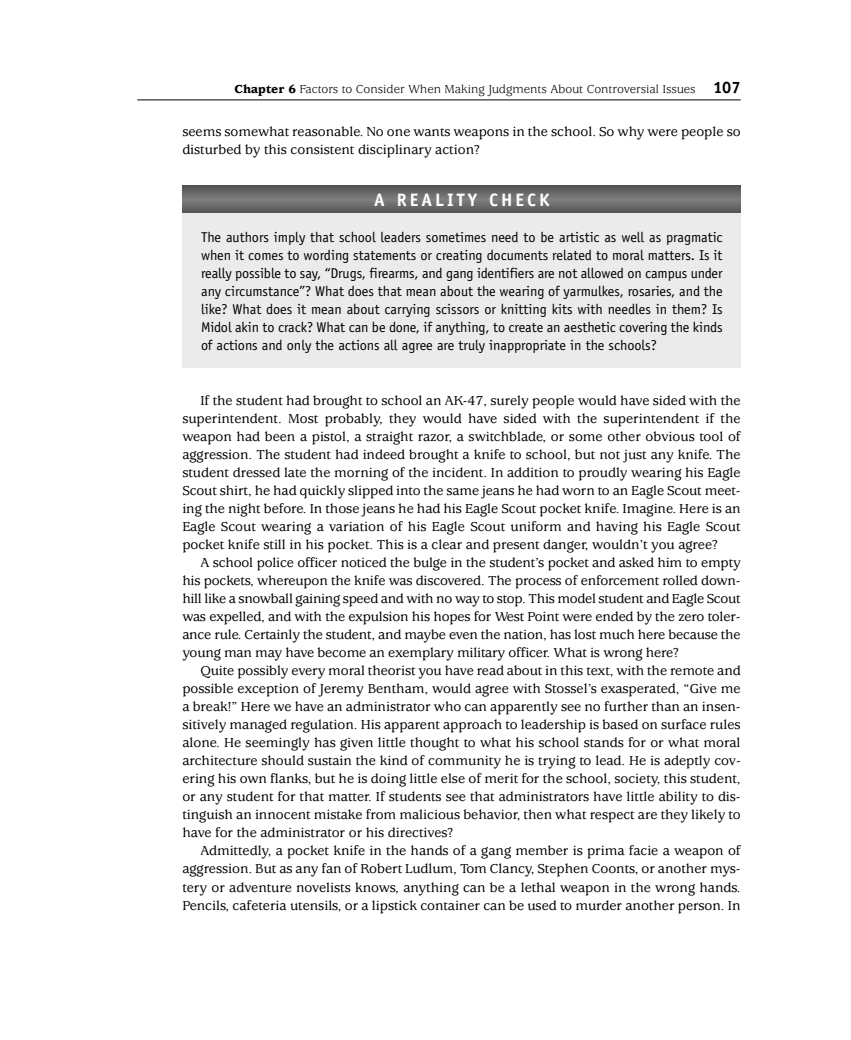
<style>
.page{position:relative;width:851px;height:1040px;background:#fff}
.page>*{position:absolute;margin:0;border:0;box-sizing:border-box;transform-origin:0 0}
.t1{font:700 18px "Officina Sans";letter-spacing:.165em;color:#fff}
.t2{font:500 14.25px/18px "Usherwood";color:#000}
.t3{font:14.25px/18px "Officina Sans";color:#000;text-align:justify}
.t4{font:500 14.25px "Usherwood";letter-spacing:-.02em;color:#000}
.t5{font:12.75px "Usherwood";color:#000}
.s1{font-weight:900}
.s2{font-family:"Officina Sans";font-weight:700;font-size:16.5px}
</style>
<div class="page">
<hr style="left:137px;top:100px;width:603px;height:1px;background:#000">
<div style="left:182px;top:199px;width:558px;height:168px;background:#ebebeb"></div>
<svg style="left:182px;top:185px;width:558px;height:27px;background:#686868"></svg>
<p class="t5" style="left:235px;top:84px;width:507px"><span class="s1">Chapter 6</span> Factors to Consider When Making Judgments About Controversial Issues <span class="s2">107</span></p>
<p class="t2" style="left:182px;top:124px;width:559px">seems somewhat reasonable. No one wants weapons in the school. So why were people so disturbed by this consistent disciplinary action?</p>
<p class="t1" style="left:374px;top:193px;width:177px">A REALITY CHECK</p>
<p class="t3" style="left:201px;top:229px;width:523px">The authors imply that school leaders sometimes need to be artistic as well as pragmatic when it comes to wording statements or creating documents related to moral matters. Is it really possible to say, “Drugs, firearms, and gang identifiers are not allowed on campus under any circumstance”? What does that mean about the wearing of yarmulkes, rosaries, and the like? What does it mean about carrying scissors or knitting kits with needles in them? Is Midol akin to crack? What can be done, if anything, to create an aesthetic covering the kinds of actions and only the actions all agree are truly inappropriate in the schools?</p>
<p class="t2" style="left:200px;top:393px;width:542px">If the student had brought to school an AK-47, surely people would have sided with the</p>
<p class="t2" style="left:182px;top:411px;width:559px">superintendent. Most probably, they would have sided with the superintendent if the</p>
<p class="t2" style="left:182px;top:429px;width:560px">weapon had been a pistol, a straight razor, a switchblade, or some other obvious tool of</p>
<p class="t2" style="left:182px;top:447px;width:559px">aggression. The student had indeed brought a knife to school, but not just any knife. The</p>
<p class="t2" style="left:182px;top:465px;width:559px">student dressed late the morning of the incident. In addition to proudly wearing his Eagle</p>
<p class="t2" style="left:182px;top:483px;width:560px">Scout shirt, he had quickly slipped into the same jeans he had worn to an Eagle Scout meet-</p>
<p class="t2" style="left:182px;top:501px;width:559px">ing the night before. In those jeans he had his Eagle Scout pocket knife. Imagine. Here is an</p>
<p class="t2" style="left:182px;top:519px;width:559px">Eagle Scout wearing a variation of his Eagle Scout uniform and having his Eagle Scout</p>
<p class="t2" style="left:182px;top:537px;width:537px">pocket knife still in his pocket. This is a clear and present danger, wouldn’t you agree?</p>
<p class="t2" style="left:200px;top:555px;width:541px">A school police officer noticed the bulge in the student’s pocket and asked him to empty</p>
<p class="t2" style="left:182px;top:573px;width:559px">his pockets, whereupon the knife was discovered. The process of enforcement rolled down-</p>
<p class="t4" style="left:182px;top:593px;width:559px">hill like a snowball gaining speed and with no way to stop. This model student and Eagle Scout</p>
<p class="t2" style="left:182px;top:609px;width:559px">was expelled, and with the expulsion his hopes for West Point were ended by the zero toler-</p>
<p class="t2" style="left:182px;top:627px;width:559px">ance rule. Certainly the student, and maybe even the nation, has lost much here because the</p>
<p class="t2" style="left:182px;top:645px;width:498px">young man may have become an exemplary military officer. What is wrong here?</p>
<p class="t2" style="left:200px;top:663px;width:542px">Quite possibly every moral theorist you have read about in this text, with the remote and</p>
<p class="t2" style="left:182px;top:681px;width:560px">possible exception of Jeremy Bentham, would agree with Stossel’s exasperated, “Give me</p>
<p class="t2" style="left:182px;top:699px;width:560px">a break!” Here we have an administrator who can apparently see no further than an insen-</p>
<p class="t2" style="left:182px;top:717px;width:559px">sitively managed regulation. His apparent approach to leadership is based on surface rules</p>
<p class="t2" style="left:182px;top:735px;width:559px">alone. He seemingly has given little thought to what his school stands for or what moral</p>
<p class="t2" style="left:182px;top:753px;width:560px">architecture should sustain the kind of community he is trying to lead. He is adeptly cov-</p>
<p class="t2" style="left:182px;top:771px;width:560px">ering his own flanks, but he is doing little else of merit for the school, society, this student,</p>
<p class="t2" style="left:182px;top:789px;width:560px">or any student for that matter. If students see that administrators have little ability to dis-</p>
<p class="t2" style="left:182px;top:807px;width:560px">tinguish an innocent mistake from malicious behavior, then what respect are they likely to</p>
<p class="t2" style="left:182px;top:825px;width:272px">have for the administrator or his directives?</p>
<p class="t2" style="left:200px;top:843px;width:542px">Admittedly, a pocket knife in the hands of a gang member is prima facie a weapon of</p>
<p class="t2" style="left:182px;top:861px;width:559px">aggression. But as any fan of Robert Ludlum, Tom Clancy, Stephen Coonts, or another mys-</p>
<p class="t2" style="left:182px;top:879px;width:559px">tery or adventure novelists knows, anything can be a lethal weapon in the wrong hands.</p>
<p class="t2" style="left:182px;top:897px;width:559px">Pencils, cafeteria utensils, or a lipstick container can be used to murder another person. In</p>
</div>
